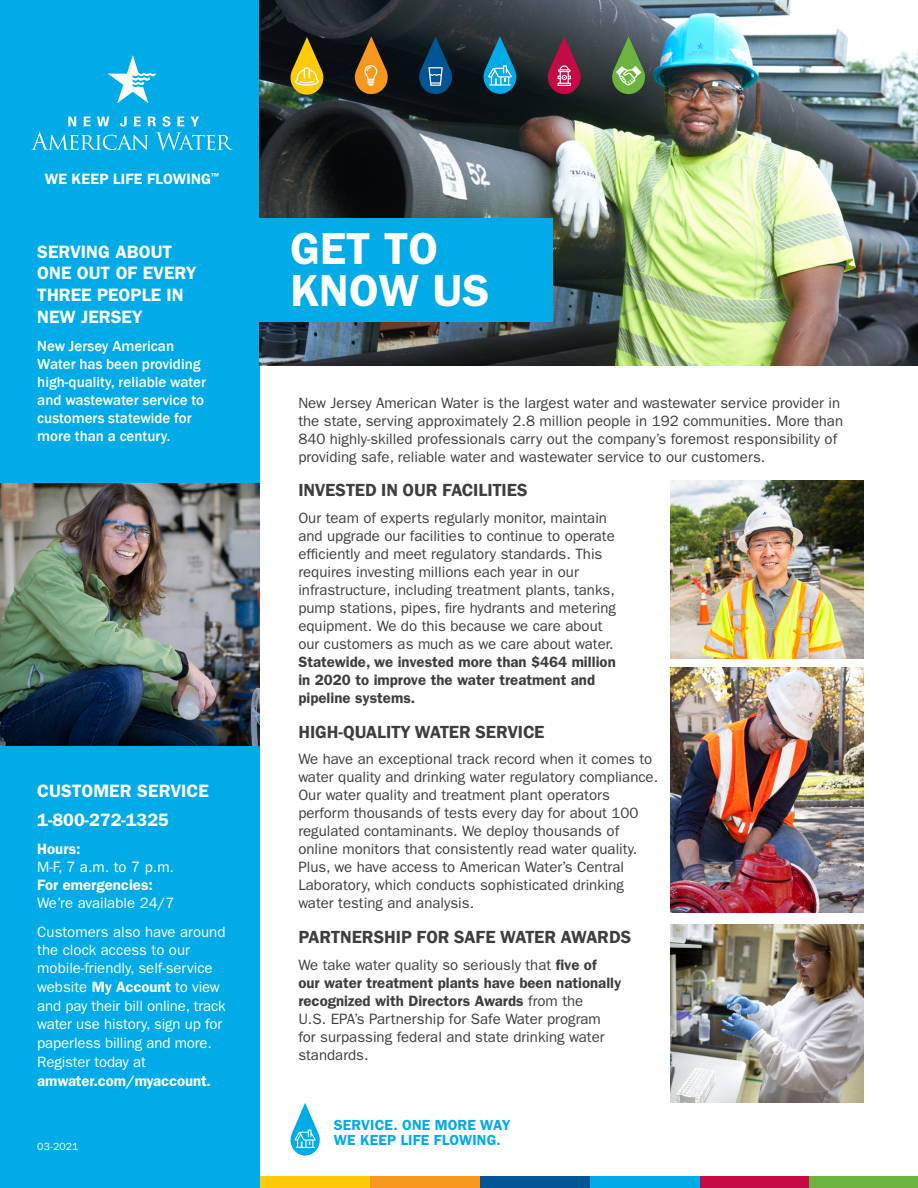
<style>
.page{position:relative;width:918px;height:1188px;background:#fff}
.page>*{position:absolute;margin:0;border:0;box-sizing:border-box;transform-origin:0 0}
.Title_Head{font:600 45px/42px "ITC Franklin Gothic Std";color:#fff}
.Subhead_-_Reverse{font:600 18px/21.6px "ITC Franklin Gothic Std";color:#fff}
.Subhead{font:600 18px "Franklin Gothic";color:#3e3e3f}
.Body_Copy{font:15px/18px "ITC Franklin Gothic Std";color:#3e3e3f}
.Body_Copy-2{font:15px/18.6px "ITC Franklin Gothic Std";letter-spacing:-.01em;color:#fff}
.Body_Copy-3{font:500 15px/18px "Franklin Gothic";color:#fff}
.t1{font:600 15px "ITC Franklin Gothic Std";letter-spacing:.01em;color:#fff}
.t2{font:600 14.7px/14.7px "ITC Franklin Gothic Std";letter-spacing:.01em;color:#00abe7}
.t3{font:10.5px "ITC Franklin Gothic Std";letter-spacing:.015em;color:#fff}
.s1{font-weight:600}
</style>
<div class="page">
<div style="left:260px;top:1176px;width:110px;height:12px;background:#feca0a"></div>
<div style="left:370px;top:1176px;width:110px;height:12px;background:#f7971d"></div>
<div style="left:480px;top:1176px;width:110px;height:12px;background:#005594"></div>
<div style="left:590px;top:1176px;width:110px;height:12px;background:#00abe7"></div>
<div style="left:700px;top:1176px;width:110px;height:12px;background:#c60a45"></div>
<div style="left:810px;top:1176px;width:108px;height:12px;background:#6cb43f"></div>
<div style="left:0;top:0;width:260px;height:1188px;background:#00abe7"></div>
<svg style="left:31px;top:132px;width:117px;height:18px"></svg>
<svg style="left:156px;top:132px;width:77px;height:18px"></svg>
<svg style="left:68px;top:117px;width:8px;height:9px"></svg>
<svg style="left:84px;top:117px;width:7px;height:9px"></svg>
<svg style="left:97px;top:117px;width:12px;height:9px"></svg>
<svg style="left:120px;top:117px;width:7px;height:9px"></svg>
<svg style="left:134px;top:117px;width:7px;height:9px"></svg>
<svg style="left:148px;top:117px;width:8px;height:9px"></svg>
<svg style="left:162px;top:116px;width:9px;height:10px"></svg>
<svg style="left:177px;top:117px;width:7px;height:9px"></svg>
<svg style="left:191px;top:117px;width:8px;height:9px"></svg>
<svg style="left:108px;top:55px;width:48px;height:48px"></svg>
<svg style="left:291px;top:1103px;width:29px;height:53px"></svg>
<img style="left:671px;top:667px;width:193px;height:246px">
<img style="left:260px;top:0;width:658px;height:365px">
<div style="left:241px;top:218px;width:312px;height:103px;background:#00abe7"></div>
<svg style="left:291px;top:37px;width:32px;height:58px;background:#a3891e"></svg>
<svg style="left:419px;top:36px;width:33px;height:58px;background:#13466a"></svg>
<svg style="left:484px;top:36px;width:32px;height:58px;background:#2482a2"></svg>
<svg style="left:355px;top:36px;width:33px;height:58px;background:#9a6724"></svg>
<svg style="left:548px;top:36px;width:33px;height:58px;background:#8e2c4d"></svg>
<svg style="left:612px;top:36px;width:33px;height:58px;background:#689157"></svg>
<img style="left:0;top:484px;width:260px;height:262px">
<img style="left:671px;top:925px;width:193px;height:178px">
<img style="left:671px;top:481px;width:193px;height:178px">
<p class="t1" style="left:45px;top:170px;width:176px">WE KEEP LIFE FLOWING<sup>™</sup></p>
<p class="Subhead_-_Reverse" style="left:37px;top:241px;width:161px">SERVING ABOUT<br>ONE OUT OF EVERY<br>THREE PEOPLE IN<br>NEW JERSEY</p>
<p class="Body_Copy-3" style="left:37px;top:337px;width:170px">New Jersey American<br>Water has been providing high-quality, reliable water and wastewater service to customers statewide for more than a century.</p>
<p class="Subhead_-_Reverse" style="left:37px;top:780px;width:173px">CUSTOMER SERVICE</p>
<p class="Subhead_-_Reverse" style="left:37px;top:809px;width:133px">1-800-272-1325</p>
<p class="Body_Copy-2" style="left:37px;top:840px;width:139px;line-height:18px"><span class="s1">Hours:<br></span>M-F, 7 a.m. to 7 p.m.<br><span class="s1">For emergencies:<br></span>We’re available 24/7</p>
<p class="Body_Copy-2" style="left:37px;top:923px;width:190px">Customers also have around the clock access to our mobile-friendly, self-service website <span class="s1">My Account</span> to view and pay their bill online, track water use history, sign up for paperless billing and more.<br>Register today at <span class="s1">amwater.com/myaccount.</span></p>
<p class="t3" style="left:37px;top:1141px;width:43px">03-2021</p>
<p class="Title_Head" style="left:291px;top:228px;width:200px">GET TO<br>KNOW US</p>
<p class="Body_Copy" style="left:298px;top:394px;width:546px">New Jersey American Water is the largest water and wastewater service provider in the state, serving approximately 2.8 million people in 192 communities. More than 840 highly-skilled professionals carry out the company’s foremost responsibility of providing safe, reliable water and wastewater service to our customers.</p>
<p class="Subhead" style="left:298px;top:479px;width:231px">INVESTED IN OUR FACILITIES</p>
<p class="Body_Copy" style="left:298px;top:509px;width:319px">Our team of experts regularly monitor, maintain and upgrade our facilities to continue to operate efficiently and meet regulatory standards. This requires investing millions each year in our infrastructure, including treatment plants, tanks, pump stations, pipes, fire hydrants and metering equipment. We do this because we care about our customers as much as we care about water.<br><span class="s1">Statewide, we invested more than $464 million in 2020 to improve the water treatment and pipeline systems.</span></p>
<p class="Subhead" style="left:298px;top:721px;width:248px">HIGH-QUALITY WATER SERVICE</p>
<p class="Body_Copy" style="left:298px;top:750px;width:361px">We have an exceptional track record when it comes to water quality and drinking water regulatory compliance.<br>Our water quality and treatment plant operators perform thousands of tests every day for about 100 regulated contaminants. We deploy thousands of online monitors that consistently read water quality.<br>Plus, we have access to American Water’s Central Laboratory, which conducts sophisticated drinking water testing and analysis.</p>
<p class="Subhead" style="left:298px;top:926px;width:334px">PARTNERSHIP FOR SAFE WATER AWARDS</p>
<p class="Body_Copy" style="left:298px;top:956px;width:325px">We take water quality so seriously that <span class="s1">five of our water treatment plants have been nationally recognized with Directors Awards</span> from the<br>U.S. EPA’s Partnership for Safe Water program for surpassing federal and state drinking water standards.</p>
<p class="t2" style="left:334px;top:1117px;width:178px">SERVICE. ONE MORE WAY<br>WE KEEP LIFE FLOWING.</p>
</div>
